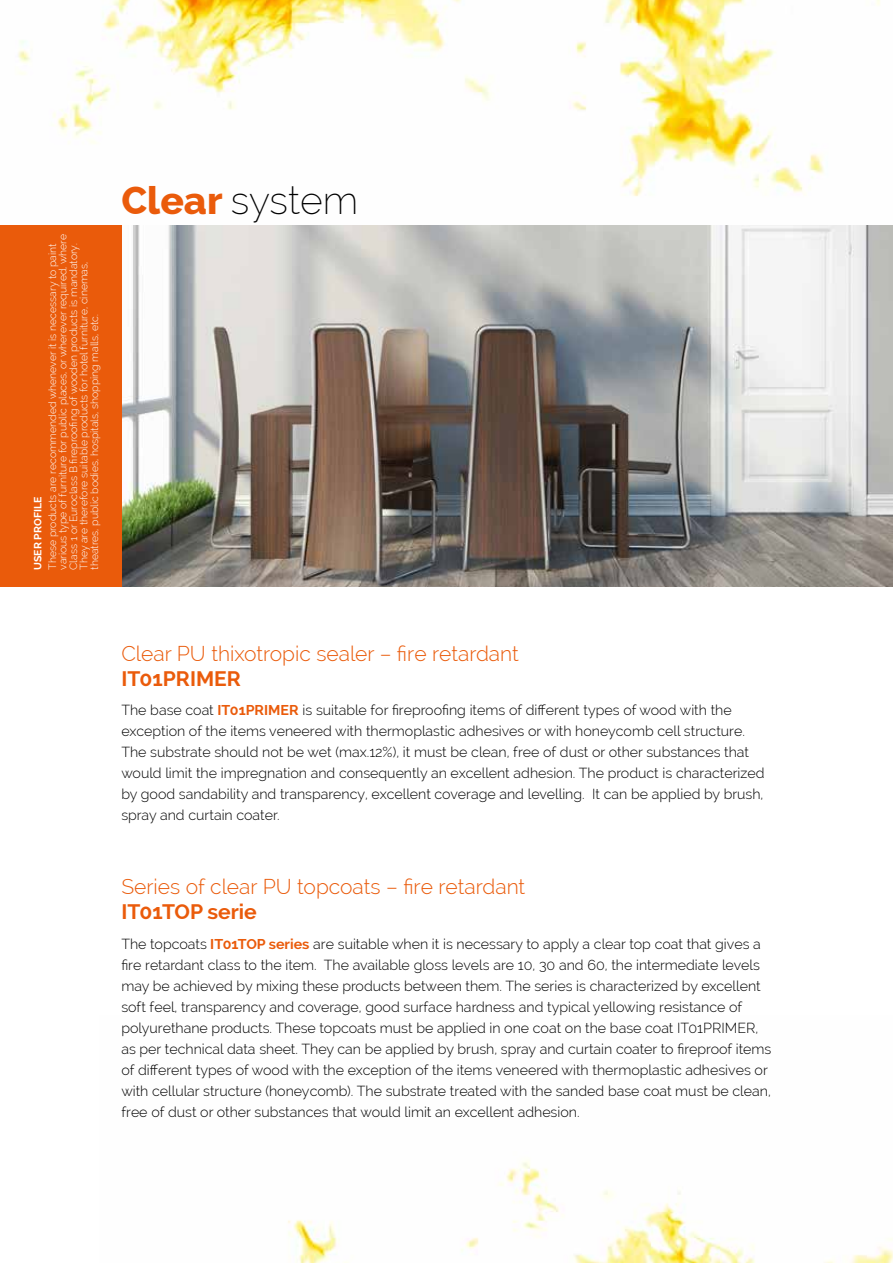
<style>
.page{position:relative;width:893px;height:1263px;background:#fff}
.page>*{position:absolute;margin:0;border:0;box-sizing:border-box;transform-origin:0 0}
.t1{font:200 39px "Raleway";color:#000}
.t2{font:300 21px "Raleway";color:#ea5b0b}
.t3{font:700 21px "Raleway";color:#ea5b0b}
.t4{font:300 14.25px/21px "Raleway";color:#000}
.t5{font:300 10.5px/10.5px "Raleway";color:#fff}
.t6{font:700 10.5px "Raleway";color:#fff}
.s1{font-weight:800;color:#ea5b0b}
.s2{font-weight:700;color:#ea5b0b}
</style>
<div class="page">
<img style="left:18px;top:0;width:862px;height:197px">
<img style="left:288px;top:1160px;width:605px;height:103px">
<img style="left:121px;top:225px;width:772px;height:362px">
<div style="left:0;top:225px;width:121px;height:362px;background:#ea5b0b"></div>
<p class="t5" style="left:47px;top:570px;width:337px;rotate:-90deg">These products are recommended whenever it is necessary to paint various type of furniture for public places, or wherever required, where Class 1 or Euroclass B fireproofing of wooden products is mandatory.<br>They are therefore suitable products for hotel furniture, cinemas, theatres, public bodies, hospitals, shopping malls, etc.</p>
<p class="t6" style="left:32px;top:570px;width:75px;rotate:-90deg">USER PROFILE</p>
<h1 class="t1" style="left:121px;top:178px;width:238px"><span class="s1">Clear</span> system</h1>
<h2 class="t2" style="left:121px;top:641px;width:399px">Clear PU thixotropic sealer – fire retardant</h2>
<h2 class="t3" style="left:121px;top:666px;width:121px">IT01PRIMER</h2>
<p class="t4" style="left:121px;top:700px;width:645px">The base coat <span class="s2">IT01PRIMER</span> is suitable for fireproofing items of different types of wood with the exception of the items veneered with thermoplastic adhesives or with honeycomb cell structure.<br>The substrate should not be wet (max.12%), it must be clean, free of dust or other substances that would limit the impregnation and consequently an excellent adhesion. The product is characterized by good sandability and transparency, excellent coverage and levelling. It can be applied by brush, spray and curtain coater.</p>
<h2 class="t2" style="left:121px;top:874px;width:405px">Series of clear PU topcoats – fire retardant</h2>
<h2 class="t3" style="left:121px;top:900px;width:137px">IT01TOP serie</h2>
<p class="t4" style="left:121px;top:933px;width:651px">The topcoats <span class="s2">IT01TOP series</span> are suitable when it is necessary to apply a clear top coat that gives a fire retardant class to the item. The available gloss levels are 10, 30 and 60, the intermediate levels may be achieved by mixing these products between them. The series is characterized by excellent soft feel, transparency and coverage, good surface hardness and typical yellowing resistance of polyurethane products. These topcoats must be applied in one coat on the base coat IT01PRIMER, as per technical data sheet. They can be applied by brush, spray and curtain coater to fireproof items of different types of wood with the exception of the items veneered with thermoplastic adhesives or with cellular structure (honeycomb). The substrate treated with the sanded base coat must be clean, free of dust or other substances that would limit an excellent adhesion.</p>
</div>
